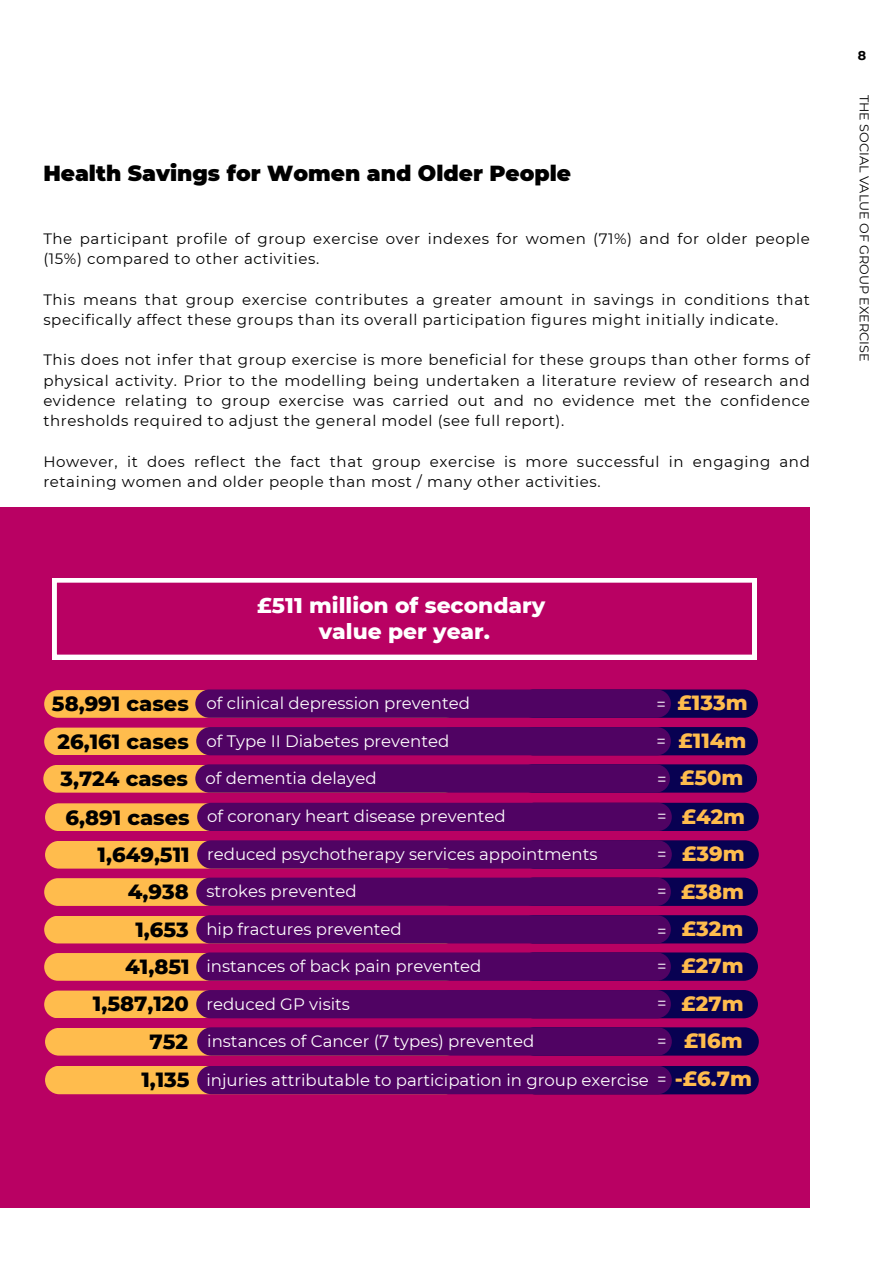
<style>
.page{position:relative;width:894px;height:1264px;background:#fff}
.page>*{position:absolute;margin:0;border:0;box-sizing:border-box;transform-origin:0 0}
.t1{font:800 21.75px/25.8px "Montserrat";color:#fff;text-align:center}
.t2{font:900 21.75px "Montserrat";color:#000}
.t3{font:800 21px "Montserrat";color:#000}
.t4{font:800 21px "Montserrat";color:#ffbc4d}
.t5{font:16.5px "Montserrat";color:#fff}
.t6{font:15px/20.2px "Montserrat";letter-spacing:.04em;color:#000}
.t7{font:12.75px "Montserrat";color:#000}
.t8{font:700 12.75px "Montserrat";color:#000}
</style>
<div class="page">
<div style="left:0;top:507px;width:809px;height:701px;background:#b90163"></div>
<div style="left:44px;top:690px;width:161px;height:27px;background:#ffbc4d"></div>
<div style="left:519px;top:689px;width:238px;height:28px;background:#080152;border-radius:14px"></div>
<div style="left:195px;top:689px;width:475px;height:28px;background:#500363;border-radius:14px"></div>
<svg style="left:52px;top:578px;width:703px;height:81px"></svg>
<div style="left:44px;top:727px;width:162px;height:28px;background:#ffbc4d"></div>
<div style="left:519px;top:727px;width:238px;height:28px;background:#080152;border-radius:14px"></div>
<div style="left:196px;top:727px;width:474px;height:28px;background:#500363;border-radius:14px"></div>
<div style="left:45px;top:803px;width:162px;height:28px;background:#ffbc4d"></div>
<div style="left:520px;top:802px;width:238px;height:29px;background:#080152;border-radius:14px"></div>
<div style="left:197px;top:802px;width:474px;height:29px;background:#500363;border-radius:14px"></div>
<div style="left:45px;top:841px;width:162px;height:27px;background:#ffbc4d"></div>
<div style="left:520px;top:840px;width:238px;height:28px;background:#080152;border-radius:14px"></div>
<div style="left:197px;top:840px;width:474px;height:28px;background:#500363;border-radius:14px"></div>
<div style="left:44px;top:878px;width:162px;height:27px;background:#ffbc4d"></div>
<div style="left:519px;top:877px;width:238px;height:28px;background:#080152;border-radius:14px"></div>
<div style="left:196px;top:877px;width:474px;height:28px;background:#500363;border-radius:14px"></div>
<div style="left:44px;top:916px;width:162px;height:27px;background:#ffbc4d"></div>
<div style="left:519px;top:915px;width:238px;height:28px;background:#080152;border-radius:14px"></div>
<div style="left:196px;top:915px;width:474px;height:28px;background:#500363;border-radius:14px"></div>
<div style="left:44px;top:953px;width:162px;height:27px;background:#ffbc4d"></div>
<div style="left:519px;top:952px;width:238px;height:28px;background:#080152;border-radius:14px"></div>
<div style="left:196px;top:952px;width:474px;height:28px;background:#500363;border-radius:14px"></div>
<div style="left:44px;top:990px;width:162px;height:28px;background:#ffbc4d"></div>
<div style="left:519px;top:990px;width:238px;height:28px;background:#080152;border-radius:14px"></div>
<div style="left:196px;top:990px;width:474px;height:28px;background:#500363;border-radius:14px"></div>
<div style="left:43px;top:765px;width:162px;height:27px;background:#ffbc4d"></div>
<div style="left:518px;top:764px;width:238px;height:28px;background:#080152;border-radius:14px"></div>
<div style="left:195px;top:764px;width:474px;height:28px;background:#500363;border-radius:14px"></div>
<div style="left:45px;top:1028px;width:162px;height:27px;background:#ffbc4d"></div>
<div style="left:520px;top:1027px;width:238px;height:28px;background:#080152;border-radius:14px"></div>
<div style="left:197px;top:1027px;width:474px;height:28px;background:#500363;border-radius:14px"></div>
<svg style="left:45px;top:1066px;width:713px;height:28px;background:#6d2a5c"></svg>
<p class="t2" style="left:43px;top:160px;width:529px">Health Savings for Women and Older People</p>
<h1 class="t6" style="left:43px;top:228px;width:767px">The participant profile of group exercise over indexes for women (71%) and for older people (15%) compared to other activities.</h1>
<h2 class="t6" style="left:43px;top:289px;width:767px">This means that group exercise contributes a greater amount in savings in conditions that specifically affect these groups than its overall participation figures might initially indicate.</h2>
<h2 class="t6" style="left:43px;top:350px;width:767px;text-align:justify">This does not infer that group exercise is more beneficial for these groups than other forms of physical activity. Prior to the modelling being undertaken a literature review of research and evidence relating to group exercise was carried out and no evidence met the confidence thresholds required to adjust the general model (see full report).</h2>
<h2 class="t6" style="left:43px;top:451px;width:767px">However, it does reflect the fact that group exercise is more successful in engaging and retaining women and older people than most / many other activities.</h2>
<p class="t1" style="left:257px;top:592px;width:290px">£511 million of secondary value per year.</p>
<h2 class="t3" style="left:52px;top:691px;width:138px">58,991 cases</h2>
<h2 class="t5" style="left:206px;top:693px;width:265px">of clinical depression prevented</h2>
<h1 class="t4" style="left:677px;top:690px;width:72px">£133m</h1>
<p class="t3" style="left:58px;top:728px;width:133px">26,161 cases</p>
<h1 class="t5" style="left:206px;top:730px;width:244px">of Type II Diabetes prevented</h1>
<h1 class="t4" style="left:678px;top:727px;width:69px">£114m</h1>
<p class="t5" style="left:656px;top:694px;width:11px">=</p>
<h2 class="t5" style="left:656px;top:731px;width:11px">=</h2>
<h2 class="t3" style="left:60px;top:765px;width:129px">3,724 cases</h2>
<p class="t5" style="left:205px;top:767px;width:173px">of dementia delayed</p>
<h1 class="t4" style="left:679px;top:765px;width:65px">£50m</h1>
<h1 class="t5" style="left:656px;top:768px;width:11px">=</h1>
<p class="t3" style="left:65px;top:804px;width:126px">6,891 cases</p>
<h2 class="t5" style="left:207px;top:806px;width:300px">of coronary heart disease prevented</h2>
<h1 class="t4" style="left:681px;top:803px;width:65px">£42m</h1>
<h2 class="t3" style="left:98px;top:841px;width:94px">1,649,511</h2>
<h1 class="t5" style="left:207px;top:843px;width:392px">reduced psychotherapy services appointments</h1>
<h1 class="t4" style="left:682px;top:840px;width:64px">£39m</h1>
<h2 class="t3" style="left:128px;top:879px;width:62px">4,938</h2>
<p class="t5" style="left:206px;top:881px;width:152px">strokes prevented</p>
<h1 class="t4" style="left:681px;top:878px;width:64px">£38m</h1>
<p class="t3" style="left:135px;top:916px;width:55px">1,653</p>
<h1 class="t5" style="left:206px;top:918px;width:197px">hip fractures prevented</h1>
<h1 class="t4" style="left:681px;top:915px;width:63px">£32m</h1>
<h1 class="t3" style="left:125px;top:953px;width:66px">41,851</h1>
<h2 class="t5" style="left:206px;top:956px;width:276px">instances of back pain prevented</h2>
<p class="t4" style="left:681px;top:953px;width:64px">£27m</p>
<h2 class="t3" style="left:93px;top:990px;width:97px">1,587,120</h2>
<h1 class="t5" style="left:206px;top:993px;width:145px">reduced GP visits</h1>
<h1 class="t4" style="left:681px;top:990px;width:64px">£27m</h1>
<p class="t5" style="left:656px;top:806px;width:11px">=</p>
<h1 class="t5" style="left:656px;top:843px;width:11px">=</h1>
<h2 class="t5" style="left:656px;top:881px;width:11px">=</h2>
<p class="t5" style="left:656px;top:920px;width:11px">=</p>
<h1 class="t5" style="left:656px;top:955px;width:11px">=</h1>
<h1 class="t5" style="left:656px;top:992px;width:11px">=</h1>
<h1 class="t3" style="left:149px;top:1028px;width:40px">752</h1>
<h1 class="t5" style="left:207px;top:1030px;width:328px">instances of Cancer (7 types) prevented</h1>
<p class="t4" style="left:684px;top:1027px;width:60px">£16m</p>
<h1 class="t3" style="left:141px;top:1067px;width:50px">1,135</h1>
<p class="t5" style="left:206px;top:1070px;width:444px">injuries attributable to participation in group exercise</p>
<h1 class="t5" style="left:656px;top:1069px;width:11px">=</h1>
<h2 class="t4" style="left:674px;top:1065px;width:79px">-£6.7m</h2>
<h2 class="t5" style="left:656px;top:1030px;width:11px">=</h2>
<h1 class="t8" style="left:857px;top:48px;width:10px">8</h1>
<h1 class="t7" style="left:872px;top:95px;width:268px;rotate:90deg">THE SOCIAL VALUE OF GROUP EXERCISE</h1>
</div>
